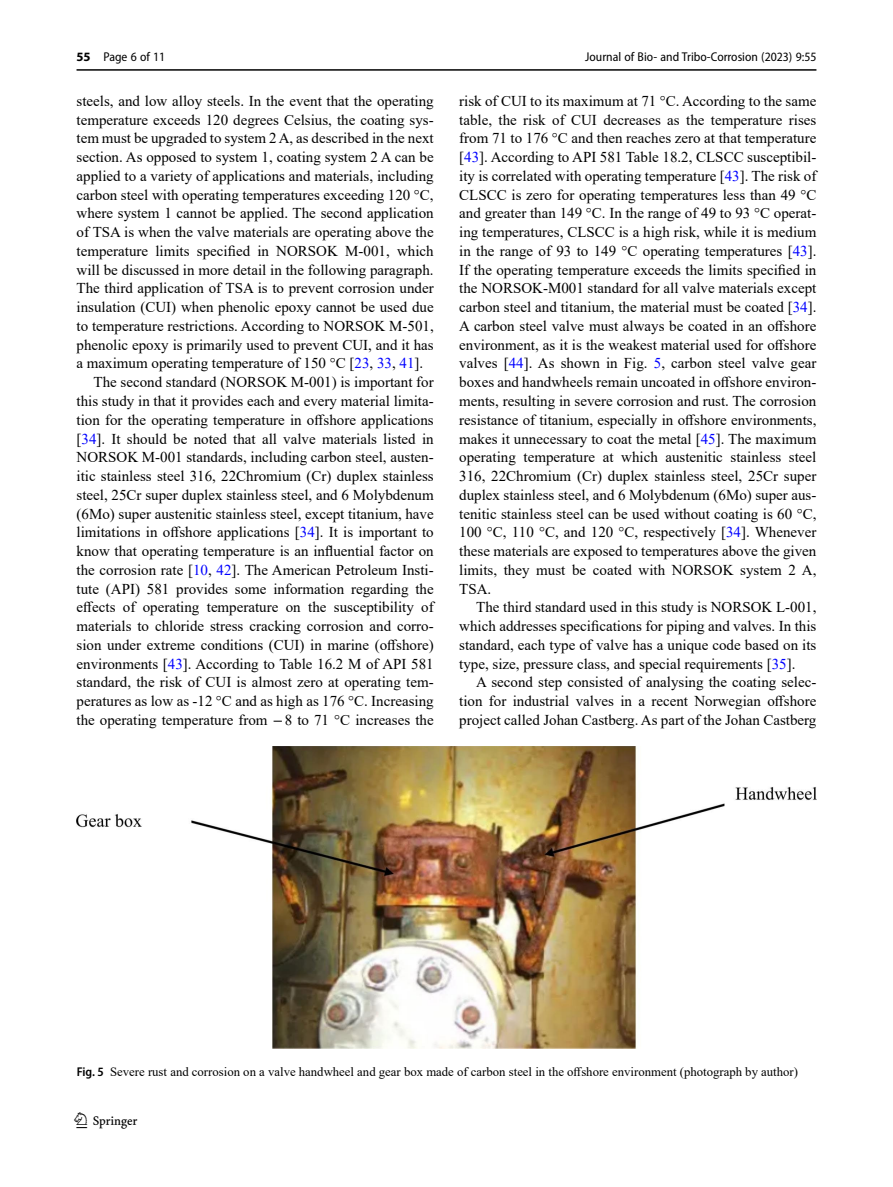
<style>
.page{position:relative;width:893px;height:1187px;background:#fff}
.page>*{position:absolute;margin:0;border:0;box-sizing:border-box;transform-origin:0 0}
.t1{font:22.5px "Springnew";color:#000}
.Body_Text_Indent{font:15px/18.8px "Times New Roman";color:#000;text-align:justify}
.Figure_Caption{font:12.75px "Times New Roman";color:#000}
.t2{font:semi-condensed 12.75px "Myriad Pro";color:#000}
.s1{font-weight:700;font-stretch:normal}
.s2{color:#00f}
.s3{font-family:"STIX"}
.s4{font-family:"Myriad Pro";font-weight:600;font-stretch:semi-condensed}
</style>
<div class="page">
<hr style="left:77px;top:69px;width:739px;height:2px;background:#000">
<img style="left:77px;top:746px;width:740px;height:302px">
<p class="t2" style="left:77px;top:49px;width:90px"><span class="s1">55</span> Page 6 of 11</p>
<p class="Body_Text_Indent" style="left:77px;top:91px;width:359px">steels, and low alloy steels. In the event that the operating temperature exceeds 120 degrees Celsius, the coating sys&shy;tem must be upgraded to system 2A, as described in the next section. As opposed to system 1, coating system 2 A can be applied to a variety of applications and materials, including carbon steel with operating temperatures exceeding 120 °C, where system 1 cannot be applied. The second application of TSA is when the valve materials are operating above the temperature limits specified in NORSOK M-001, which will be discussed in more detail in the following paragraph.<br>The third application of TSA is to prevent corrosion under insulation (CUI) when phenolic epoxy cannot be used due to temperature restrictions. According to NORSOK M-501, phenolic epoxy is primarily used to prevent CUI, and it has a maximum operating temperature of 150 °C [<span class="s2">23</span>, <span class="s2">33</span>, <span class="s2">41</span>].</p>
<p class="Body_Text_Indent" style="left:77px;top:372px;width:359px;text-indent:17px">The second standard (NORSOK M-001) is important for this study in that it provides each and every material limita&shy;tion for the operating temperature in offshore applications [<span class="s2">34</span>]. It should be noted that all valve materials listed in NORSOK M-001 standards, including carbon steel, austen&shy;itic stainless steel 316, 22Chromium (Cr) duplex stainless steel, 25Cr super duplex stainless steel, and 6 Molybdenum (6Mo) super austenitic stainless steel, except titanium, have limitations in offshore applications [<span class="s2">34</span>]. It is important to know that operating temperature is an influential factor on the corrosion rate [<span class="s2">10</span>, <span class="s2">42</span>]. The American Petroleum Insti&shy;tute (API) 581 provides some information regarding the effects of operating temperature on the susceptibility of materials to chloride stress cracking corrosion and corro&shy;sion under extreme conditions (CUI) in marine (offshore) environments [<span class="s2">43</span>]. According to Table 16.2 M of API 581 standard, the risk of CUI is almost zero at operating tem&shy;peratures as low as -12 °C and as high as 176 °C. Increasing the operating temperature from <span class="s3">−</span>8 to 71 °C increases the</p>
<p class="t2" style="left:585px;top:49px;width:233px">Journal of Bio- and Tribo-Corrosion (2023) 9:55</p>
<p class="Body_Text_Indent" style="left:459px;top:91px;width:359px">risk of CUI to its maximum at 71 °C. According to the same table, the risk of CUI decreases as the temperature rises from 71 to 176 °C and then reaches zero at that temperature [<span class="s2">43</span>]. According to API 581 Table 18.2, CLSCC susceptibil&shy;ity is correlated with operating temperature [<span class="s2">43</span>]. The risk of CLSCC is zero for operating temperatures less than 49 °C and greater than 149 °C. In the range of 49 to 93 °C operat&shy;ing temperatures, CLSCC is a high risk, while it is medium in the range of 93 to 149 °C operating temperatures [<span class="s2">43</span>].<br>If the operating temperature exceeds the limits specified in the NORSOK-M001 standard for all valve materials except carbon steel and titanium, the material must be coated [<span class="s2">34</span>].<br>A carbon steel valve must always be coated in an offshore environment, as it is the weakest material used for offshore valves [<span class="s2">44</span>]. As shown in Fig. <span class="s2">5</span>, carbon steel valve gear boxes and handwheels remain uncoated in offshore environ&shy;ments, resulting in severe corrosion and rust. The corrosion resistance of titanium, especially in offshore environments, makes it unnecessary to coat the metal [<span class="s2">45</span>]. The maximum operating temperature at which austenitic stainless steel 316, 22Chromium (Cr) duplex stainless steel, 25Cr super duplex stainless steel, and 6 Molybdenum (6Mo) super aus&shy;tenitic stainless steel can be used without coating is 60 °C, 100 °C, 110 °C, and 120 °C, respectively [<span class="s2">34</span>]. Whenever these materials are exposed to temperatures above the given limits, they must be coated with NORSOK system 2 A, TSA.</p>
<p class="Body_Text_Indent" style="left:459px;top:597px;width:359px;text-indent:17px">The third standard used in this study is NORSOK L-001, which addresses specifications for piping and valves. In this standard, each type of valve has a unique code based on its type, size, pressure class, and special requirements [<span class="s2">35</span>].</p>
<p class="Body_Text_Indent" style="left:459px;top:672px;width:359px;text-indent:17px">A second step consisted of analysing the coating selec&shy;tion for industrial valves in a recent Norwegian offshore project called Johan Castberg. As part of the Johan Castberg</p>
<p class="Figure_Caption" style="left:77px;top:1062px;width:723px"><span class="s4">Fig. 5</span> Severe rust and corrosion on a valve handwheel and gear box made of carbon steel in the offshore environment (photograph by author)</p>
<h1 class="t1" style="left:77px;top:1107px;width:63px">1 3</h1>
</div>
